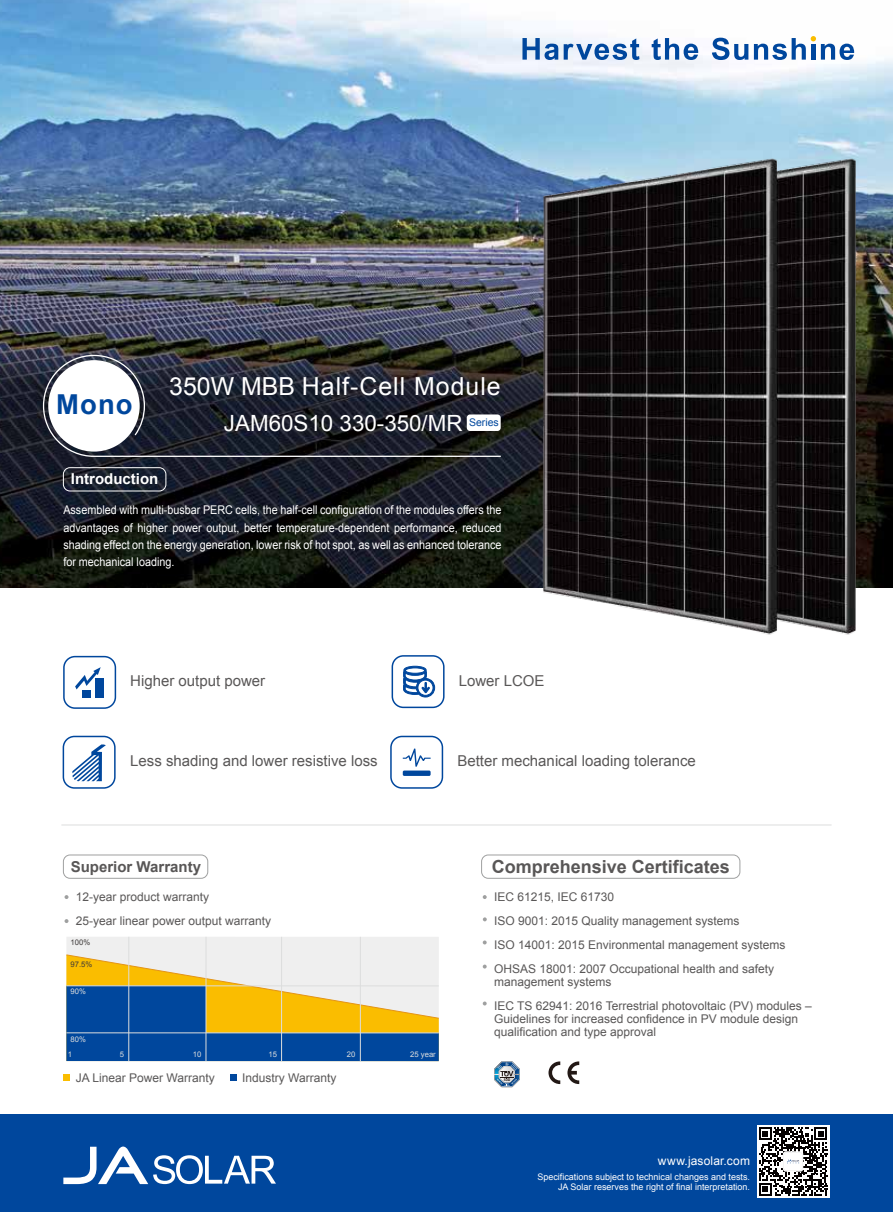
<style>
.page{position:relative;width:893px;height:1212px;background:#fff}
.page>*{position:absolute;margin:0;border:0;box-sizing:border-box;transform-origin:0 0}
.t1{font:700 27.45px "Arial";color:#00479d}
.t2{font:24.9px "Arial";letter-spacing:.04em;color:#fff}
.t3{font:22.35px "Arial";color:#fff}
.t4{font:700 18px "Arial";color:#595757}
.t5{font:15px "Arial";color:#595757}
.t6{font:700 15px "Arial";color:#595757}
.t7{font:700 15px "Arial";color:#fff}
.t8{font:12px/24px "Arial";color:#595757}
.t9{font:12px/17.4px "Arial";color:#fff;text-align:justify;scale:.9 1}
.t10{font:12px "Arial";color:#fff}
.t11{font:9px/10.4px "Arial";color:#fff;text-align:right}
.t12{font:7.65px/15.5px "Arial";color:#dcdddd}
.t13{font:7.65px "Arial";color:#3e3a39}
</style>
<div class="page">
<img style="left:0;top:0;width:893px;height:588px">
<div style="left:0;top:1115px;width:893px;height:97px;background:#00479d"></div>
<svg style="left:63px;top:1146px;width:213px;height:38px"></svg>
<svg style="left:43px;top:355px;width:458px;height:102px;background:#44464e"></svg>
<div style="left:467px;top:414px;width:34px;height:17px;background:#fff;border-radius:3px"></div>
<hr style="left:61px;top:825px;width:771px;height:1px;background:#dcdddd">
<div style="left:481px;top:855px;width:259px;height:23px;border:1px solid #9fa0a0;border-radius:7px"></div>
<svg style="left:483px;top:895px;width:4px;height:4px"></svg>
<svg style="left:483px;top:917px;width:4px;height:4px"></svg>
<svg style="left:483px;top:940px;width:4px;height:4px"></svg>
<svg style="left:483px;top:964px;width:4px;height:4px"></svg>
<svg style="left:483px;top:1001px;width:4px;height:4px"></svg>
<svg style="left:494px;top:1061px;width:26px;height:26px"></svg>
<div style="left:63px;top:467px;width:103px;height:24px;border:1px solid #fff;border-radius:7px"></div>
<svg style="left:72px;top:744px;width:34px;height:37px"></svg>
<div style="left:63px;top:736px;width:53px;height:53px;border:2px solid #00479d;border-radius:11px"></div>
<div style="left:82px;top:689px;width:9px;height:8px;background:#00479d"></div>
<svg style="left:75px;top:667px;width:26px;height:22px"></svg>
<div style="left:95px;top:678px;width:9px;height:19px;background:#00479d"></div>
<div style="left:63px;top:656px;width:53px;height:53px;border:2px solid #00479d;border-radius:11px"></div>
<div style="left:390px;top:736px;width:53px;height:53px;border:2px solid #00479d;border-radius:11px"></div>
<svg style="left:403px;top:748px;width:28px;height:19px"></svg>
<div style="left:403px;top:770px;width:28px;height:6px;background:#00479d;border-radius:2px"></div>
<div style="left:392px;top:655px;width:53px;height:53px;border:2px solid #00479d;border-radius:11px"></div>
<svg style="left:403px;top:666px;width:32px;height:31px"></svg>
<div style="left:63px;top:855px;width:145px;height:23px;border:1px solid #9fa0a0;border-radius:7px"></div>
<svg style="left:65px;top:895px;width:4px;height:4px"></svg>
<svg style="left:65px;top:919px;width:4px;height:4px"></svg>
<div style="left:63px;top:1074px;width:7px;height:7px;background:#fabd00"></div>
<div style="left:230px;top:1074px;width:6px;height:7px;background:#00479d"></div>
<div style="left:66px;top:937px;width:373px;height:124px;background:#efefef"></div>
<svg style="left:66px;top:954px;width:373px;height:107px"></svg>
<hr style="left:128px;top:937px;width:1px;height:124px;background:#dcdddd">
<hr style="left:206px;top:937px;width:1px;height:124px;background:#dcdddd">
<hr style="left:281px;top:937px;width:1px;height:124px;background:#dcdddd">
<hr style="left:360px;top:937px;width:1px;height:124px;background:#dcdddd">
<hr style="left:66px;top:1032px;width:373px;height:1px;background:#dcdddd">
<hr style="left:66px;top:985px;width:373px;height:1px;background:#dcdddd">
<div style="left:757px;top:1125px;width:72px;height:72px;background:#fff"></div>
<svg style="left:759px;top:1127px;width:68px;height:69px"></svg>
<svg style="left:522px;top:38px;width:36px;height:22px"></svg>
<svg style="left:564px;top:38px;width:75px;height:22px"></svg>
<svg style="left:652px;top:38px;width:46px;height:22px"></svg>
<svg style="left:712px;top:38px;width:36px;height:22px"></svg>
<svg style="left:754px;top:36px;width:100px;height:24px"></svg>
<svg style="left:548px;top:1061px;width:12px;height:23px"></svg>
<svg style="left:567px;top:1061px;width:12px;height:23px"></svg>
<img style="left:501px;top:142px;width:392px;height:493px">
<h1 class="t1" style="left:56px;top:386px;width:78px">Mono</h1>
<h2 class="t2" style="left:169px;top:370px;width:333px">350W MBB Half-Cell Module</h2>
<h3 class="t3" style="left:224px;top:408px;width:276px">JAM60S10 330-350/MR <sup>Series</sup></h3>
<p class="t7" style="left:71px;top:469px;width:89px">Introduction</p>
<p class="t9" style="left:63px;top:501px;width:488px">Assembled with multi-busbar PERC cells, the half-cell configuration of the modules offers the advantages of higher power output, better temperature-dependent performance, reduced shading effect on the energy generation, lower risk of hot spot, as well as enhanced tolerance for mechanical loading.</p>
<p class="t5" style="left:130px;top:671px;width:137px">Higher output power</p>
<p class="t5" style="left:130px;top:751px;width:249px">Less shading and lower resistive loss</p>
<p class="t5" style="left:459px;top:670px;width:87px">Lower LCOE</p>
<p class="t5" style="left:457px;top:751px;width:240px">Better mechanical loading tolerance</p>
<p class="t6" style="left:71px;top:857px;width:132px">Superior Warranty</p>
<p class="t8" style="left:76px;top:885px;width:197px">12-year product warranty<br>25-year linear power output warranty</p>
<p class="t13" style="left:71px;top:937px;width:21px">100%</p>
<p class="t13" style="left:71px;top:959px;width:23px">97.5%</p>
<p class="t12" style="left:71px;top:984px;width:17px">90%</p>
<p class="t12" style="left:68px;top:1031px;width:20px;text-indent:3px">80%<br>1</p>
<p class="t12" style="left:120px;top:1047px;width:6px">5</p>
<p class="t12" style="left:193px;top:1047px;width:10px">10</p>
<p class="t12" style="left:269px;top:1047px;width:10px">15</p>
<p class="t12" style="left:347px;top:1047px;width:10px">20</p>
<p class="t12" style="left:410px;top:1047px;width:27px">25 year</p>
<p class="t8" style="left:76px;top:1065px;width:140px">JA Linear Power Warranty</p>
<p class="t8" style="left:242px;top:1065px;width:96px">Industry Warranty</p>
<h3 class="t4" style="left:492px;top:854px;width:240px">Comprehensive Certificates</h3>
<p class="t8" style="left:494px;top:885px;width:293px">IEC 61215, IEC 61730<br>ISO 9001: 2015 Quality management systems<br>ISO 14001: 2015 Environmental management systems OHSAS 18001: 2007 Occupational health and safety</p>
<p class="t8" style="left:494px;top:970px;width:319px">management systems<br>IEC TS 62941: 2016 Terrestrial photovoltaic (PV) modules –</p>
<p class="t8" style="left:494px;top:1013px;width:306px;line-height:12.8px">Guidelines for increased confidence in PV module design qualification and type approval</p>
<p class="t10" style="left:658px;top:1153px;width:94px">www.jasolar.com</p>
<p class="t11" style="left:537px;top:1172px;width:214px">Specifications subject to technical changes and tests.<br>JA Solar reserves the right of final interpretation.</p>
</div>
